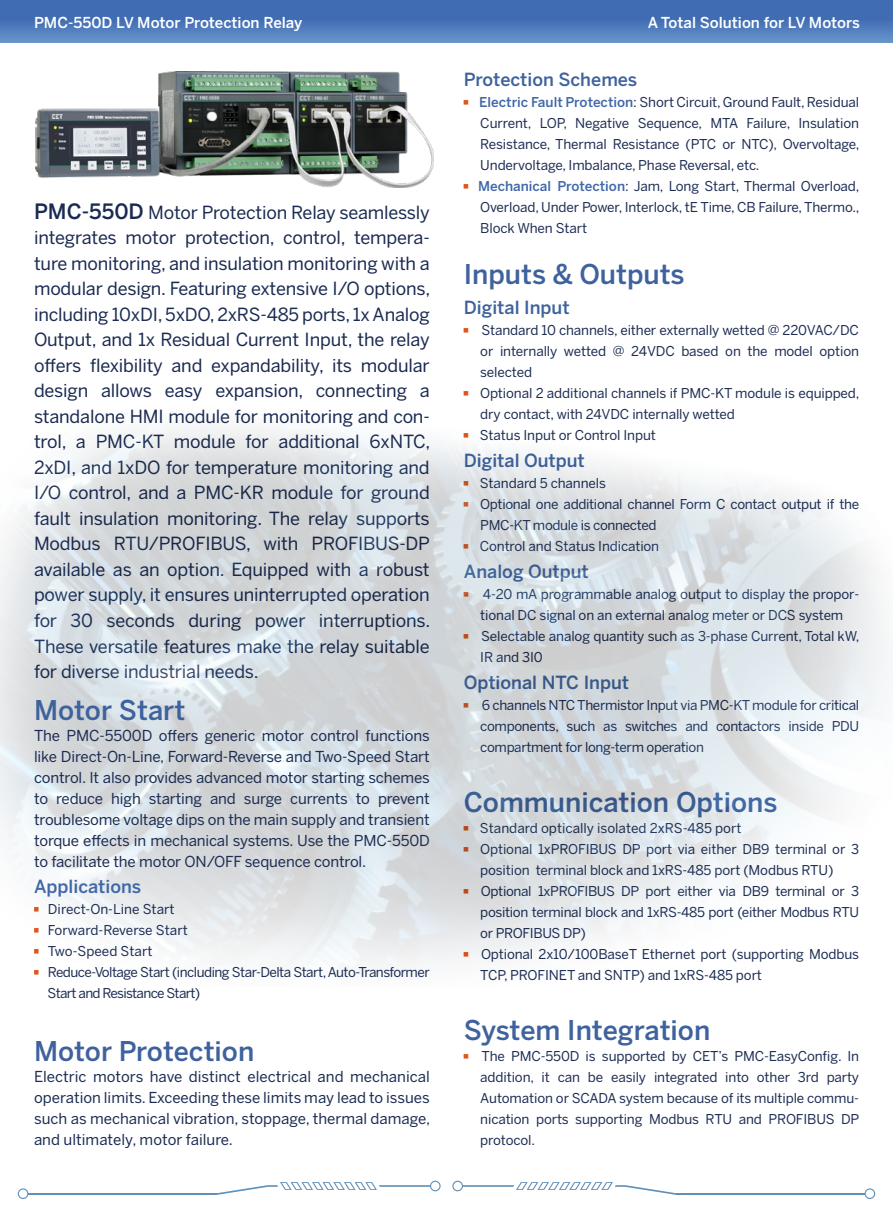
<style>
.page{position:relative;width:893px;height:1212px;background:#fff}
.page>*{position:absolute;margin:0;border:0;box-sizing:border-box;transform-origin:0 0}
.t1{font:500 27px "Benton Sans";color:#3d619d}
.t2{font:18px/25.5px "Benton Sans";letter-spacing:-.01em;color:#1a2a51;text-align:justify}
.t3{font:500 18px "Benton Sans";color:#3d619d}
.t4{font:500 18px "Benton Sans";color:#3e66a7}
.t5{font:15px/21px "Benton Sans";letter-spacing:-.01em;color:#1a2a51;text-align:justify}
.t6{font:500 15px "Benton Sans";color:#fff}
.t7{font:13.5px/21px "Benton Sans";letter-spacing:-.01em;color:#1a2a51;text-align:justify}
.t8{font:13.5px/21px "Benton Sans";letter-spacing:-.04em;color:#1a2a51}
.t9{font:300 4.5px "Adobe Song Std";color:#dd5418}
.s1{font-weight:500;font-size:21px}
.s2{font-weight:500;color:#3e66a7}
</style>
<div class="page">
<div style="left:0;top:0;width:893px;height:43px;background:linear-gradient(to bottom,#3561ac,#628dc7)"></div>
<img style="left:35px;top:72px;width:399px;height:115px">
<hr style="left:28px;top:1193px;width:189px;height:2px;background:#5286b1">
<svg style="left:216px;top:1181px;width:225px;height:14px"></svg>
<svg style="left:18px;top:1188px;width:10px;height:11px"></svg>
<hr style="left:676px;top:1193px;width:189px;height:2px;background:#5286b1">
<svg style="left:452px;top:1181px;width:224px;height:14px"></svg>
<svg style="left:864px;top:1188px;width:11px;height:11px"></svg>
<p class="t6" style="left:34px;top:13px;width:270px">PMC-550D LV Motor Protection Relay</p>
<p class="t6" style="left:648px;top:13px;width:214px">A Total Solution for LV Motors</p>
<p class="t2" style="left:34px;top:199px;width:398px"><span class="s1">PMC-550D</span> Motor Protection Relay seamlessly integrates motor protection, control, tempera&shy;ture monitoring, and insulation monitoring with a modular design. Featuring extensive I/O options, including 10xDI, 5xDO, 2xRS-485 ports, 1x Analog Output, and 1x Residual Current Input, the relay offers flexibility and expandability, its modular design allows easy expansion, connecting a standalone HMI module for monitoring and con&shy;trol, a PMC-KT module for additional 6xNTC, 2xDI, and 1xDO for temperature monitoring and I/O control, and a PMC-KR module for ground fault insulation monitoring. The relay supports Modbus RTU/PROFIBUS, with PROFIBUS-DP available as an option. Equipped with a robust power supply, it ensures uninterrupted operation for 30 seconds during power interruptions.<br>These versatile features make the relay suitable for diverse industrial needs.</p>
<h1 class="t1" style="left:34px;top:694px;width:153px">Motor Start</h1>
<p class="t5" style="left:34px;top:725px;width:397px">The PMC-5500D offers generic motor control functions like Direct-On-Line, Forward-Reverse and Two-Speed Start control. It also provides advanced motor starting schemes to reduce high starting and surge currents to prevent troublesome voltage dips on the main supply and transient torque effects in mechanical systems. Use the PMC-550D to facilitate the motor ON/OFF sequence control.</p>
<h2 class="t4" style="left:34px;top:875px;width:109px">Applications</h2>
<p class="t9" style="left:34px;top:907px;width:6px">█</p>
<p class="t7" style="left:48px;top:898px;width:128px">Direct-On-Line Start</p>
<p class="t9" style="left:34px;top:928px;width:6px">█</p>
<p class="t7" style="left:48px;top:919px;width:141px">Forward-Reverse Start</p>
<p class="t9" style="left:34px;top:949px;width:6px">█</p>
<p class="t7" style="left:48px;top:940px;width:106px">Two-Speed Start</p>
<p class="t9" style="left:34px;top:970px;width:6px">█</p>
<p class="t8" style="left:48px;top:961px;width:384px">Reduce-Voltage Start (including Star-Delta Start, Auto-Transformer<br>Start and Resistance Start)</p>
<h1 class="t1" style="left:34px;top:1035px;width:222px">Motor Protection</h1>
<p class="t5" style="left:34px;top:1066px;width:398px">Electric motors have distinct electrical and mechanical operation limits. Exceeding these limits may lead to issues such as mechanical vibration, stoppage, thermal damage, and ultimately, motor failure.</p>
<h2 class="t3" style="left:464px;top:69px;width:175px">Protection Schemes</h2>
<p class="t9" style="left:464px;top:100px;width:6px">█</p>
<p class="t7" style="left:479px;top:92px;width:382px"><span class="s2">Electric Fault Protection</span>: Short Circuit, Ground Fault, Residual Current, LOP, Negative Sequence, MTA Failure, Insulation Resistance, Thermal Resistance (PTC or NTC), Overvoltage, Undervoltage, Imbalance, Phase Reversal, etc.</p>
<p class="t9" style="left:464px;top:184px;width:6px">█</p>
<p class="t7" style="left:478px;top:176px;width:383px"><span class="s2">Mechanical Protection</span>: Jam, Long Start, Thermal Overload, Overload, Under Power, Interlock, tE Time, CB Failure, Thermo., Block When Start</p>
<h1 class="t1" style="left:464px;top:258px;width:222px">Inputs &amp; Outputs</h1>
<h2 class="t3" style="left:464px;top:297px;width:107px">Digital Input</h2>
<p class="t9" style="left:464px;top:328px;width:6px">█</p>
<p class="t7" style="left:480px;top:320px;width:380px">Standard 10 channels, either externally wetted @ 220VAC/DC or internally wetted @ 24VDC based on the model option selected</p>
<p class="t9" style="left:464px;top:391px;width:6px">█</p>
<p class="t7" style="left:480px;top:383px;width:381px">Optional 2 additional channels if PMC-KT module is equipped, dry contact, with 24VDC internally wetted</p>
<p class="t9" style="left:464px;top:433px;width:6px">█</p>
<p class="t7" style="left:480px;top:425px;width:178px">Status Input or Control Input</p>
<h2 class="t3" style="left:464px;top:450px;width:123px">Digital Output</h2>
<p class="t9" style="left:464px;top:481px;width:6px">█</p>
<p class="t7" style="left:480px;top:473px;width:128px">Standard 5 channels</p>
<p class="t9" style="left:464px;top:502px;width:6px">█</p>
<p class="t7" style="left:480px;top:494px;width:380px">Optional one additional channel Form C contact output if the<br>PMC-KT module is connected</p>
<p class="t9" style="left:464px;top:544px;width:6px">█</p>
<p class="t7" style="left:480px;top:536px;width:181px">Control and Status Indication</p>
<h2 class="t3" style="left:464px;top:561px;width:127px">Analog Output</h2>
<p class="t9" style="left:464px;top:592px;width:6px">█</p>
<p class="t7" style="left:480px;top:584px;width:380px">4-20 mA programmable analog output to display the propor&shy;tional DC signal on an external analog meter or DCS system</p>
<p class="t9" style="left:464px;top:634px;width:6px">█</p>
<p class="t7" style="left:480px;top:626px;width:381px">Selectable analog quantity such as 3-phase Current, Total kW,<br>IR and 3I0</p>
<h2 class="t3" style="left:464px;top:672px;width:167px">Optional NTC Input</h2>
<p class="t9" style="left:464px;top:703px;width:6px">█</p>
<p class="t7" style="left:480px;top:695px;width:380px">6 channels NTC Thermistor Input via PMC-KT module for critical components, such as switches and contactors inside PDU compartment for long-term operation</p>
<h1 class="t1" style="left:464px;top:786px;width:315px">Communication Options</h1>
<p class="t9" style="left:464px;top:826px;width:6px">█</p>
<p class="t7" style="left:480px;top:818px;width:263px">Standard optically isolated 2xRS-485 port</p>
<p class="t9" style="left:464px;top:847px;width:6px">█</p>
<p class="t7" style="left:480px;top:839px;width:380px">Optional 1xPROFIBUS DP port via either DB9 terminal or 3 position terminal block and 1xRS-485 port (Modbus RTU)</p>
<p class="t9" style="left:464px;top:889px;width:6px">█</p>
<p class="t7" style="left:480px;top:881px;width:380px">Optional 1xPROFIBUS DP port either via DB9 terminal or 3 position terminal block and 1xRS-485 port (either Modbus RTU or PROFIBUS DP)</p>
<p class="t9" style="left:464px;top:952px;width:6px">█</p>
<p class="t7" style="left:480px;top:944px;width:380px">Optional 2x10/100BaseT Ethernet port (supporting Modbus<br>TCP, PROFINET and SNTP) and 1xRS-485 port</p>
<h1 class="t1" style="left:464px;top:1014px;width:248px">System Integration</h1>
<p class="t9" style="left:464px;top:1054px;width:6px">█</p>
<p class="t7" style="left:480px;top:1046px;width:380px">The PMC-550D is supported by CET’s PMC-EasyConfig. In addition, it can be easily integrated into other 3rd party Automation or SCADA system because of its multiple commu&shy;nication ports supporting Modbus RTU and PROFIBUS DP protocol.</p>
</div>
